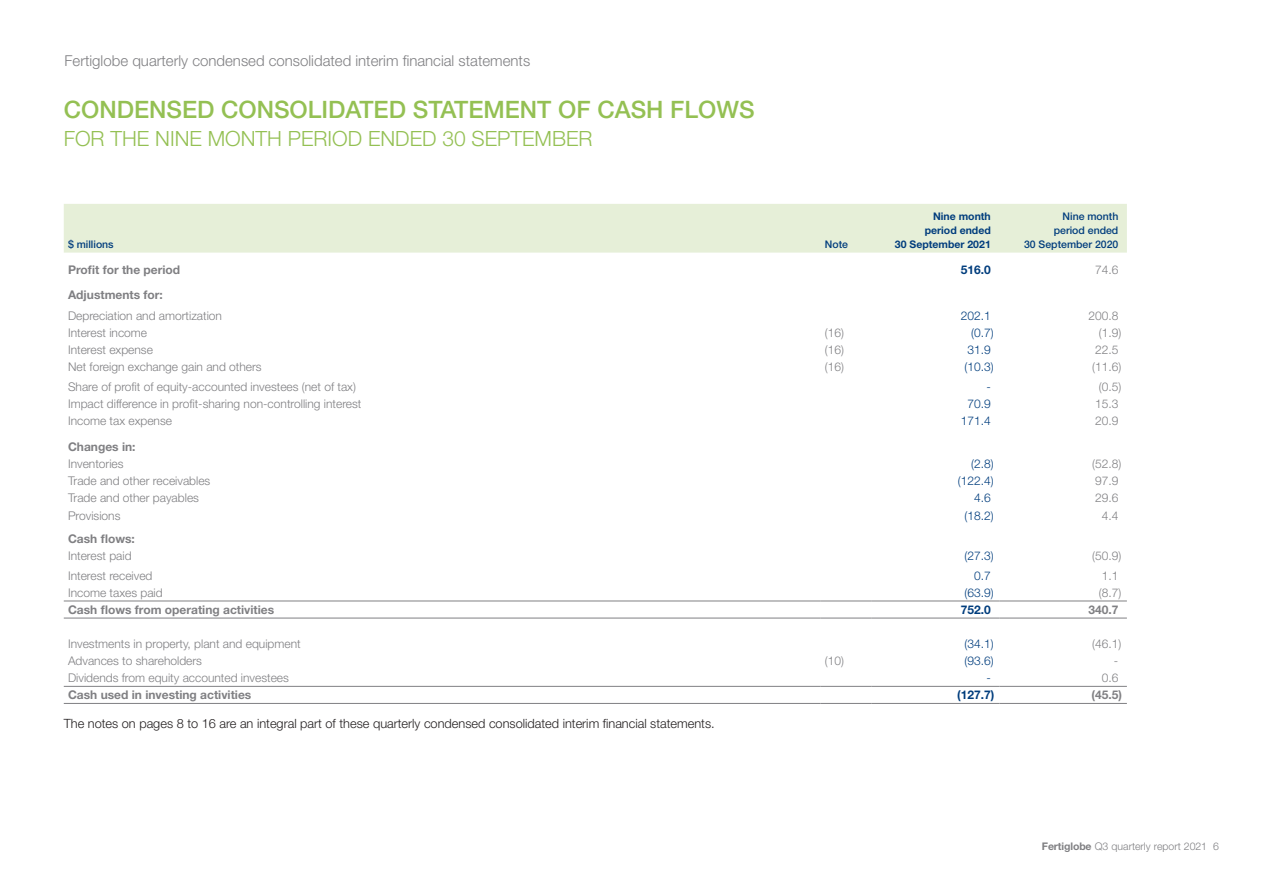
<style>
.page{position:relative;width:1263px;height:893px;background:#fff}
.page>*{position:absolute;margin:0;border:0;box-sizing:border-box;transform-origin:0 0}
.Page_Heading{font:500 24px "Helvetica Neue LT Std";color:#94c053}
.Page_Heading_Sub{font:300 21px "Helvetica Neue LT Std";color:#94c053}
.t1{font:300 15px "Helvetica Neue LT Std";color:#808083}
.BodyText{font:300 12.75px "Helvetica Neue LT Std";color:#231f20}
.Table_Body_Text{font:300 12px "Helvetica Neue LT Std";color:#808083}
.Table_Body_Text_Bold{font:700 12px "Helvetica Neue LT Std";color:#808083}
.Table_Body_Text_Num{font:300 12px "Helvetica Neue LT Std";color:#013d7d}
.Table_Body_Text_Num-2{font:300 12px "Helvetica Neue LT Std";color:#808083}
.Table_Body_Text_Num-3{font:700 12px "Helvetica Neue LT Std";color:#013d7d}
.Table_Body_Text_Num-4{font:700 12px "Helvetica Neue LT Std";color:#808083}
.Table_Heading_Date_B{font:700 10.5px "Helvetica Neue LT Std";color:#013d7d}
.Table_Heading_Date_B-2{font:500 10.5px "Helvetica Neue LT Std";color:#013d7d}
.t2{font:300 10.5px "Helvetica Neue LT Std";color:#808083}
.Table_Heading_Text{font:500 10.5px "Helvetica Neue LT Std";color:#013d7d}
.s1{font-weight:700}
</style>
<div class="page">
<div style="left:64px;top:204px;width:1063px;height:49px;background:#e6efd8"></div>
<hr style="left:64px;top:618px;width:757px;height:1px;background:#808083">
<hr style="left:821px;top:618px;width:51px;height:1px;background:#808083">
<hr style="left:872px;top:618px;width:127px;height:1px;background:#808083">
<hr style="left:999px;top:618px;width:128px;height:1px;background:#808083">
<hr style="left:64px;top:686px;width:757px;height:1px;background:#808083">
<hr style="left:821px;top:686px;width:51px;height:1px;background:#808083">
<hr style="left:872px;top:686px;width:127px;height:1px;background:#808083">
<hr style="left:999px;top:686px;width:128px;height:1px;background:#808083">
<hr style="left:64px;top:703px;width:757px;height:1px;background:#808083">
<hr style="left:821px;top:703px;width:51px;height:1px;background:#808083">
<hr style="left:872px;top:703px;width:127px;height:1px;background:#808083">
<hr style="left:999px;top:703px;width:128px;height:1px;background:#808083">
<hr style="left:64px;top:601px;width:757px;height:1px;background:#808083">
<hr style="left:821px;top:601px;width:51px;height:1px;background:#808083">
<hr style="left:872px;top:601px;width:127px;height:1px;background:#808083">
<hr style="left:999px;top:601px;width:128px;height:1px;background:#808083">
<p class="t1" style="left:65px;top:51px;width:467px">Fertiglobe quarterly condensed consolidated interim financial statements</p>
<p class="Page_Heading" style="left:64px;top:95px;width:692px">CONDENSED CONSOLIDATED STATEMENT OF CASH FLOWS</p>
<p class="Page_Heading_Sub" style="left:64px;top:126px;width:530px">FOR THE NINE MONTH PERIOD ENDED 30 SEPTEMBER</p>
<p class="Table_Heading_Text" style="left:68px;top:238px;width:47px">$ millions</p>
<p class="Table_Heading_Text" style="left:825px;top:238px;width:25px">Note</p>
<p class="Table_Heading_Date_B" style="left:933px;top:210px;width:59px">Nine month</p>
<p class="Table_Heading_Date_B" style="left:925px;top:224px;width:68px">period ended</p>
<p class="Table_Heading_Date_B" style="left:895px;top:238px;width:97px">30 September 2021</p>
<p class="Table_Heading_Date_B-2" style="left:1062px;top:210px;width:57px">Nine month</p>
<p class="Table_Heading_Date_B-2" style="left:1054px;top:224px;width:66px">period ended</p>
<p class="Table_Heading_Date_B-2" style="left:1024px;top:238px;width:96px">30 September 2020</p>
<p class="Table_Body_Text_Bold" style="left:68px;top:262px;width:114px">Profit for the period</p>
<p class="Table_Body_Text_Num-3" style="left:961px;top:262px;width:32px">516.0</p>
<p class="Table_Body_Text_Num-2" style="left:1095px;top:262px;width:25px">74.6</p>
<p class="Table_Body_Text_Bold" style="left:68px;top:288px;width:96px">Adjustments for:</p>
<p class="Table_Body_Text" style="left:68px;top:308px;width:156px">Depreciation and amortization</p>
<p class="Table_Body_Text_Num" style="left:961px;top:308px;width:32px">202.1</p>
<p class="Table_Body_Text_Num-2" style="left:1088px;top:308px;width:32px">200.8</p>
<p class="Table_Body_Text" style="left:68px;top:325px;width:81px">Interest income</p>
<p class="Table_Body_Text" style="left:825px;top:325px;width:21px">(16)</p>
<p class="Table_Body_Text_Num" style="left:971px;top:325px;width:24px">(0.7)</p>
<p class="Table_Body_Text_Num-2" style="left:1099px;top:325px;width:24px">(1.9)</p>
<p class="Table_Body_Text" style="left:68px;top:342px;width:86px">Interest expense</p>
<p class="Table_Body_Text" style="left:825px;top:342px;width:21px">(16)</p>
<p class="Table_Body_Text_Num" style="left:967px;top:342px;width:25px">31.9</p>
<p class="Table_Body_Text_Num-2" style="left:1095px;top:342px;width:25px">22.5</p>
<p class="Table_Body_Text" style="left:68px;top:360px;width:195px">Net foreign exchange gain and others</p>
<p class="Table_Body_Text" style="left:825px;top:360px;width:21px">(16)</p>
<p class="Table_Body_Text_Num" style="left:964px;top:360px;width:31px">(10.3)</p>
<p class="Table_Body_Text_Num-2" style="left:1092px;top:360px;width:31px">(11.6)</p>
<p class="Table_Body_Text" style="left:68px;top:380px;width:289px">Share of profit of equity-accounted investees (net of tax)</p>
<p class="Table_Body_Text_Num" style="left:986px;top:380px;width:6px">-</p>
<p class="Table_Body_Text_Num-2" style="left:1099px;top:380px;width:24px">(0.5)</p>
<p class="Table_Body_Text" style="left:68px;top:397px;width:295px">Impact difference in profit-sharing non-controlling interest</p>
<p class="Table_Body_Text_Num" style="left:967px;top:397px;width:25px">70.9</p>
<p class="Table_Body_Text_Num-2" style="left:1095px;top:397px;width:25px">15.3</p>
<p class="Table_Body_Text" style="left:68px;top:414px;width:106px">Income tax expense</p>
<p class="Table_Body_Text_Num" style="left:961px;top:414px;width:32px">171.4</p>
<p class="Table_Body_Text_Num-2" style="left:1095px;top:414px;width:25px">20.9</p>
<p class="Table_Body_Text_Bold" style="left:68px;top:439px;width:69px">Changes in:</p>
<p class="Table_Body_Text" style="left:68px;top:456px;width:57px">Inventories</p>
<p class="Table_Body_Text_Num" style="left:971px;top:456px;width:24px">(2.8)</p>
<p class="Table_Body_Text_Num-2" style="left:1092px;top:456px;width:31px">(52.8)</p>
<p class="Table_Body_Text" style="left:68px;top:473px;width:144px">Trade and other receivables</p>
<p class="Table_Body_Text_Num" style="left:958px;top:473px;width:37px">(122.4)</p>
<p class="Table_Body_Text_Num-2" style="left:1095px;top:473px;width:25px">97.9</p>
<p class="Table_Body_Text" style="left:68px;top:491px;width:132px">Trade and other payables</p>
<p class="Table_Body_Text_Num" style="left:974px;top:491px;width:18px">4.6</p>
<p class="Table_Body_Text_Num-2" style="left:1095px;top:491px;width:25px">29.6</p>
<p class="Table_Body_Text" style="left:68px;top:508px;width:54px">Provisions</p>
<p class="Table_Body_Text_Num" style="left:964px;top:508px;width:31px">(18.2)</p>
<p class="Table_Body_Text_Num-2" style="left:1102px;top:508px;width:18px">4.4</p>
<p class="Table_Body_Text_Bold" style="left:68px;top:531px;width:68px">Cash flows:</p>
<p class="Table_Body_Text" style="left:68px;top:548px;width:65px">Interest paid</p>
<p class="Table_Body_Text_Num" style="left:964px;top:548px;width:31px">(27.3)</p>
<p class="Table_Body_Text_Num-2" style="left:1092px;top:548px;width:31px">(50.9)</p>
<p class="Table_Body_Text" style="left:68px;top:568px;width:86px">Interest received</p>
<p class="Table_Body_Text_Num" style="left:974px;top:568px;width:18px">0.7</p>
<p class="Table_Body_Text_Num-2" style="left:1102px;top:568px;width:18px">1.1</p>
<p class="Table_Body_Text" style="left:68px;top:585px;width:96px">Income taxes paid</p>
<p class="Table_Body_Text_Num" style="left:964px;top:585px;width:31px">(63.9)</p>
<p class="Table_Body_Text_Num-2" style="left:1099px;top:585px;width:24px">(8.7)</p>
<p class="Table_Body_Text_Bold" style="left:68px;top:602px;width:208px">Cash flows from operating activities</p>
<p class="Table_Body_Text_Num-3" style="left:961px;top:602px;width:32px">752.0</p>
<p class="Table_Body_Text_Num-4" style="left:1088px;top:602px;width:32px">340.7</p>
<p class="Table_Body_Text" style="left:68px;top:636px;width:234px">Investments in property, plant and equipment</p>
<p class="Table_Body_Text_Num" style="left:964px;top:636px;width:31px">(34.1)</p>
<p class="Table_Body_Text_Num-2" style="left:1092px;top:636px;width:31px">(46.1)</p>
<p class="Table_Body_Text" style="left:68px;top:653px;width:136px">Advances to shareholders</p>
<p class="Table_Body_Text" style="left:825px;top:653px;width:21px">(10)</p>
<p class="Table_Body_Text_Num" style="left:964px;top:653px;width:31px">(93.6)</p>
<p class="Table_Body_Text_Num-2" style="left:1114px;top:653px;width:6px">-</p>
<p class="Table_Body_Text" style="left:68px;top:670px;width:222px">Dividends from equity accounted investees</p>
<p class="Table_Body_Text_Num" style="left:986px;top:670px;width:6px">-</p>
<p class="Table_Body_Text_Num-2" style="left:1102px;top:670px;width:18px">0.6</p>
<p class="Table_Body_Text_Bold" style="left:68px;top:687px;width:185px">Cash used in investing activities</p>
<p class="Table_Body_Text_Num-3" style="left:957px;top:687px;width:39px">(127.7)</p>
<p class="Table_Body_Text_Num-4" style="left:1091px;top:687px;width:32px">(45.5)</p>
<p class="BodyText" style="left:64px;top:715px;width:652px">The notes on pages 8 to 16 are an integral part of these quarterly condensed consolidated interim financial statements.</p>
<p class="t2" style="left:1042px;top:839px;width:179px"><span class="s1">Fertiglobe</span> Q3 quarterly report 2021 6</p>
</div>
